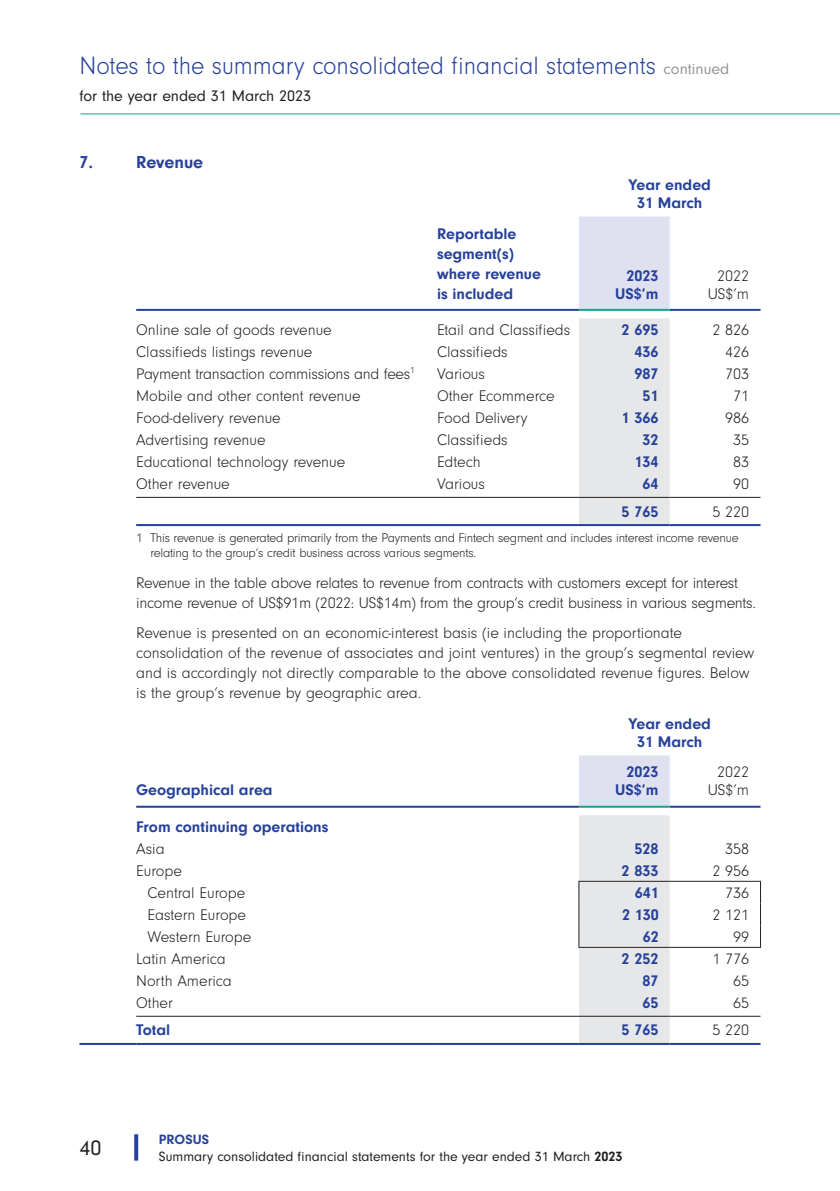
<style>
.page{position:relative;width:840px;height:1191px;background:#fff}
.page>*{position:absolute;margin:0;border:0;box-sizing:border-box;transform-origin:0 0}
.t1{font:300 26px "Neuzeit Gro";color:#26419a;scale:.96 1}
.t2{font:22px "Neuzeit Gro";color:#231f20}
.NOTES_Level_1__Prosu{font:700 18px "Neuzeit Gro";letter-spacing:-.005em;color:#26419a}
.Table_Body_Copy__Pro{font:300 16px/20px "Neuzeit Gro";letter-spacing:-.005em;color:#231f20}
.Table_Level_2__Prosu{font:700 16px/20px "Neuzeit Gro";color:#26419a}
.Table_Figures__Prosu{font:700 16px "Neuzeit Gro";color:#26419a}
.Table_Figures__Prosu-2{font:300 16px "Neuzeit Gro";color:#231f20}
.Table_Body_Copy__Pro-2{font:700 16px "Neuzeit Gro";color:#26419a}
.t3{font:16px "Neuzeit Gro";color:#231f20}
.t4{font:14px/17px "Neuzeit Gro";color:#231f20}
.Footnotes__Prosus23{font:300 13px/15px "Neuzeit Gro";letter-spacing:-.015em;color:#231f20}
.s1{font-weight:400;font-size:16px;color:#939598}
.s2{font-weight:700;color:#26419a}
.s3{font-weight:700}
</style>
<div class="page">
<hr style="left:80px;top:113px;width:759px;height:1px;background:#19a489">
<svg style="left:134px;top:1134px;width:4px;height:26px"></svg>
<div style="left:578px;top:216px;width:91px;height:93px;background:#e0e1f0"></div>
<svg style="left:578px;top:318px;width:91px;height:725px;fill:#e6e7e9"></svg>
<hr style="left:136px;top:309px;width:301px;height:2px;background:#26419a">
<hr style="left:437px;top:309px;width:141px;height:2px;background:#26419a">
<hr style="left:669px;top:309px;width:91px;height:2px;background:#26419a">
<hr style="left:136px;top:805px;width:301px;height:2px;background:#26419a">
<hr style="left:437px;top:805px;width:141px;height:2px;background:#26419a">
<hr style="left:669px;top:805px;width:91px;height:2px;background:#26419a">
<hr style="left:136px;top:497px;width:301px;height:1px;background:#231f20">
<hr style="left:437px;top:497px;width:141px;height:1px;background:#231f20">
<hr style="left:578px;top:497px;width:91px;height:1px;background:#231f20">
<hr style="left:669px;top:497px;width:91px;height:1px;background:#231f20">
<hr style="left:136px;top:524px;width:301px;height:2px;background:#26419a">
<hr style="left:437px;top:524px;width:141px;height:2px;background:#26419a">
<hr style="left:578px;top:524px;width:91px;height:2px;background:#26419a">
<hr style="left:669px;top:524px;width:91px;height:2px;background:#26419a">
<hr style="left:578px;top:880px;width:91px;height:1px;background:#231f20">
<hr style="left:669px;top:880px;width:91px;height:1px;background:#231f20">
<svg style="left:578px;top:881px;width:1px;height:66px"></svg>
<hr style="left:578px;top:947px;width:91px;height:1px;background:#231f20">
<hr style="left:669px;top:947px;width:91px;height:1px;background:#231f20">
<hr style="left:136px;top:1015px;width:301px;height:1px;background:#231f20">
<hr style="left:437px;top:1015px;width:141px;height:1px;background:#231f20">
<hr style="left:578px;top:1015px;width:91px;height:1px;background:#231f20">
<hr style="left:669px;top:1015px;width:91px;height:1px;background:#231f20">
<hr style="left:79px;top:1043px;width:57px;height:2px;background:#26419a">
<hr style="left:136px;top:1043px;width:301px;height:2px;background:#26419a">
<hr style="left:437px;top:1043px;width:141px;height:2px;background:#26419a">
<hr style="left:578px;top:1043px;width:91px;height:2px;background:#26419a">
<hr style="left:669px;top:1043px;width:91px;height:2px;background:#26419a">
<hr style="left:578px;top:309px;width:91px;height:2px;background:#19a489">
<hr style="left:578px;top:805px;width:91px;height:2px;background:#19a489">
<h1 class="t1" style="left:79px;top:52px;width:678px">Notes to the summary consolidated financial statements <span class="s1">continued</span></h1>
<p class="t3" style="left:79px;top:87px;width:233px">for the year ended 31 March 2023</p>
<p class="NOTES_Level_1__Prosu" style="left:79px;top:152px;width:15px">7.</p>
<p class="NOTES_Level_1__Prosu" style="left:136px;top:152px;width:69px">Revenue</p>
<p class="Table_Level_2__Prosu" style="left:437px;top:223px;width:105px">Reportable segment(s) where revenue is included</p>
<p class="Table_Figures__Prosu" style="left:628px;top:176px;width:84px">Year ended</p>
<p class="Table_Figures__Prosu" style="left:636px;top:194px;width:67px">31 March</p>
<p class="Table_Figures__Prosu" style="left:626px;top:266px;width:33px">2023</p>
<p class="Table_Figures__Prosu" style="left:614px;top:284px;width:45px">US$’m</p>
<p class="Table_Figures__Prosu-2" style="left:716px;top:267px;width:33px">2022</p>
<p class="Table_Figures__Prosu-2" style="left:707px;top:285px;width:43px">US$’m</p>
<p class="Table_Body_Copy__Pro" style="left:136px;top:320px;width:197px">Online sale of goods revenue</p>
<p class="Table_Body_Copy__Pro" style="left:437px;top:320px;width:135px">Etail and Classifieds</p>
<p class="Table_Figures__Prosu" style="left:621px;top:320px;width:38px">2 695</p>
<p class="Table_Figures__Prosu-2" style="left:712px;top:321px;width:38px">2 826</p>
<p class="Table_Body_Copy__Pro" style="left:136px;top:342px;width:178px">Classifieds listings revenue</p>
<p class="Table_Body_Copy__Pro" style="left:437px;top:342px;width:72px">Classifieds</p>
<p class="Table_Figures__Prosu" style="left:634px;top:342px;width:25px">436</p>
<p class="Table_Figures__Prosu-2" style="left:724px;top:343px;width:25px">426</p>
<p class="Table_Body_Copy__Pro" style="left:136px;top:364px;width:280px">Payment transaction commissions and fees<sup>1</sup></p>
<p class="Table_Body_Copy__Pro" style="left:437px;top:364px;width:49px">Various</p>
<p class="Table_Figures__Prosu" style="left:634px;top:364px;width:25px">987</p>
<p class="Table_Figures__Prosu-2" style="left:724px;top:365px;width:25px">703</p>
<p class="Table_Body_Copy__Pro" style="left:136px;top:386px;width:226px">Mobile and other content revenue</p>
<p class="Table_Body_Copy__Pro" style="left:437px;top:386px;width:119px">Other Ecommerce</p>
<p class="Table_Figures__Prosu" style="left:642px;top:386px;width:17px">51</p>
<p class="Table_Figures__Prosu-2" style="left:732px;top:387px;width:17px">71</p>
<p class="Table_Body_Copy__Pro" style="left:136px;top:408px;width:146px">Food-delivery revenue</p>
<p class="Table_Body_Copy__Pro" style="left:437px;top:408px;width:92px">Food Delivery</p>
<p class="Table_Figures__Prosu" style="left:621px;top:408px;width:38px">1 366</p>
<p class="Table_Figures__Prosu-2" style="left:724px;top:409px;width:25px">986</p>
<p class="Table_Body_Copy__Pro" style="left:136px;top:430px;width:131px">Advertising revenue</p>
<p class="Table_Body_Copy__Pro" style="left:437px;top:430px;width:72px">Classifieds</p>
<p class="Table_Figures__Prosu" style="left:642px;top:430px;width:17px">32</p>
<p class="Table_Figures__Prosu-2" style="left:732px;top:431px;width:17px">35</p>
<p class="Table_Body_Copy__Pro" style="left:136px;top:452px;width:210px">Educational technology revenue</p>
<p class="Table_Body_Copy__Pro" style="left:437px;top:452px;width:45px">Edtech</p>
<p class="Table_Figures__Prosu" style="left:634px;top:452px;width:25px">134</p>
<p class="Table_Figures__Prosu-2" style="left:732px;top:453px;width:17px">83</p>
<p class="Table_Body_Copy__Pro" style="left:136px;top:474px;width:95px">Other revenue</p>
<p class="Table_Body_Copy__Pro" style="left:437px;top:474px;width:49px">Various</p>
<p class="Table_Figures__Prosu" style="left:642px;top:474px;width:17px">64</p>
<p class="Table_Figures__Prosu-2" style="left:732px;top:475px;width:17px">90</p>
<p class="Table_Figures__Prosu" style="left:621px;top:502px;width:38px">5 765</p>
<p class="Table_Figures__Prosu-2" style="left:712px;top:503px;width:38px">5 220</p>
<p class="Footnotes__Prosus23" style="left:150px;top:531px;width:589px;text-indent:-14px">1 This revenue is generated primarily from the Payments and Fintech segment and includes interest income revenue relating to the group’s credit business across various segments.</p>
<p class="Table_Body_Copy__Pro" style="left:136px;top:573px;width:621px">Revenue in the table above relates to revenue from contracts with customers except for interest income revenue of US$91m (2022: US$14m) from the group’s credit business in various segments.</p>
<p class="Table_Body_Copy__Pro" style="left:136px;top:623px;width:619px">Revenue is presented on an economic-interest basis (ie including the proportionate consolidation of the revenue of associates and joint ventures) in the group’s segmental review and is accordingly not directly comparable to the above consolidated revenue figures. Below is the group’s revenue by geographic area.</p>
<p class="Table_Figures__Prosu" style="left:628px;top:714px;width:84px">Year ended</p>
<p class="Table_Figures__Prosu" style="left:636px;top:732px;width:67px">31 March</p>
<p class="Table_Level_2__Prosu" style="left:136px;top:780px;width:138px">Geographical area</p>
<p class="Table_Figures__Prosu" style="left:626px;top:763px;width:33px">2023</p>
<p class="Table_Figures__Prosu" style="left:614px;top:781px;width:45px">US$’m</p>
<p class="Table_Figures__Prosu-2" style="left:716px;top:763px;width:33px">2022</p>
<p class="Table_Figures__Prosu-2" style="left:707px;top:781px;width:43px">US$’m</p>
<p class="Table_Level_2__Prosu" style="left:136px;top:816px;width:194px">From continuing operations</p>
<p class="Table_Body_Copy__Pro" style="left:136px;top:838px;width:30px">Asia</p>
<p class="Table_Body_Copy__Pro-2" style="left:634px;top:839px;width:25px">528</p>
<p class="Table_Figures__Prosu-2" style="left:724px;top:840px;width:25px">358</p>
<p class="Table_Body_Copy__Pro" style="left:136px;top:860px;width:47px">Europe</p>
<p class="Table_Body_Copy__Pro-2" style="left:621px;top:861px;width:38px">2 833</p>
<p class="Table_Figures__Prosu-2" style="left:712px;top:862px;width:38px">2 956</p>
<p class="Table_Body_Copy__Pro" style="left:147px;top:882px;width:99px">Central Europe</p>
<p class="Table_Body_Copy__Pro-2" style="left:634px;top:883px;width:25px">641</p>
<p class="Table_Figures__Prosu-2" style="left:724px;top:884px;width:25px">736</p>
<p class="Table_Body_Copy__Pro" style="left:147px;top:904px;width:100px">Eastern Europe</p>
<p class="Table_Body_Copy__Pro-2" style="left:621px;top:905px;width:38px">2 130</p>
<p class="Table_Figures__Prosu-2" style="left:712px;top:906px;width:38px">2 121</p>
<p class="Table_Body_Copy__Pro" style="left:147px;top:926px;width:105px">Western Europe</p>
<p class="Table_Body_Copy__Pro-2" style="left:642px;top:927px;width:17px">62</p>
<p class="Table_Figures__Prosu-2" style="left:732px;top:928px;width:17px">99</p>
<p class="Table_Body_Copy__Pro" style="left:136px;top:949px;width:91px">Latin America</p>
<p class="Table_Body_Copy__Pro-2" style="left:621px;top:949px;width:38px">2 252</p>
<p class="Table_Figures__Prosu-2" style="left:712px;top:950px;width:38px">1 776</p>
<p class="Table_Body_Copy__Pro" style="left:136px;top:971px;width:97px">North America</p>
<p class="Table_Body_Copy__Pro-2" style="left:642px;top:971px;width:17px">87</p>
<p class="Table_Figures__Prosu-2" style="left:732px;top:972px;width:17px">65</p>
<p class="Table_Body_Copy__Pro" style="left:136px;top:993px;width:38px">Other</p>
<p class="Table_Body_Copy__Pro-2" style="left:642px;top:993px;width:17px">65</p>
<p class="Table_Figures__Prosu-2" style="left:732px;top:994px;width:17px">65</p>
<p class="Table_Level_2__Prosu" style="left:136px;top:1020px;width:35px">Total</p>
<p class="Table_Body_Copy__Pro-2" style="left:621px;top:1021px;width:38px">5 765</p>
<p class="Table_Figures__Prosu-2" style="left:712px;top:1021px;width:38px">5 220</p>
<h2 class="t2" style="left:79px;top:1135px;width:23px">40</h2>
<p class="t4" style="left:159px;top:1130px;width:465px"><span class="s2">PROSUS<br></span>Summary consolidated financial statements for the year ended 31 March <span class="s3">2023</span></p>
</div>
